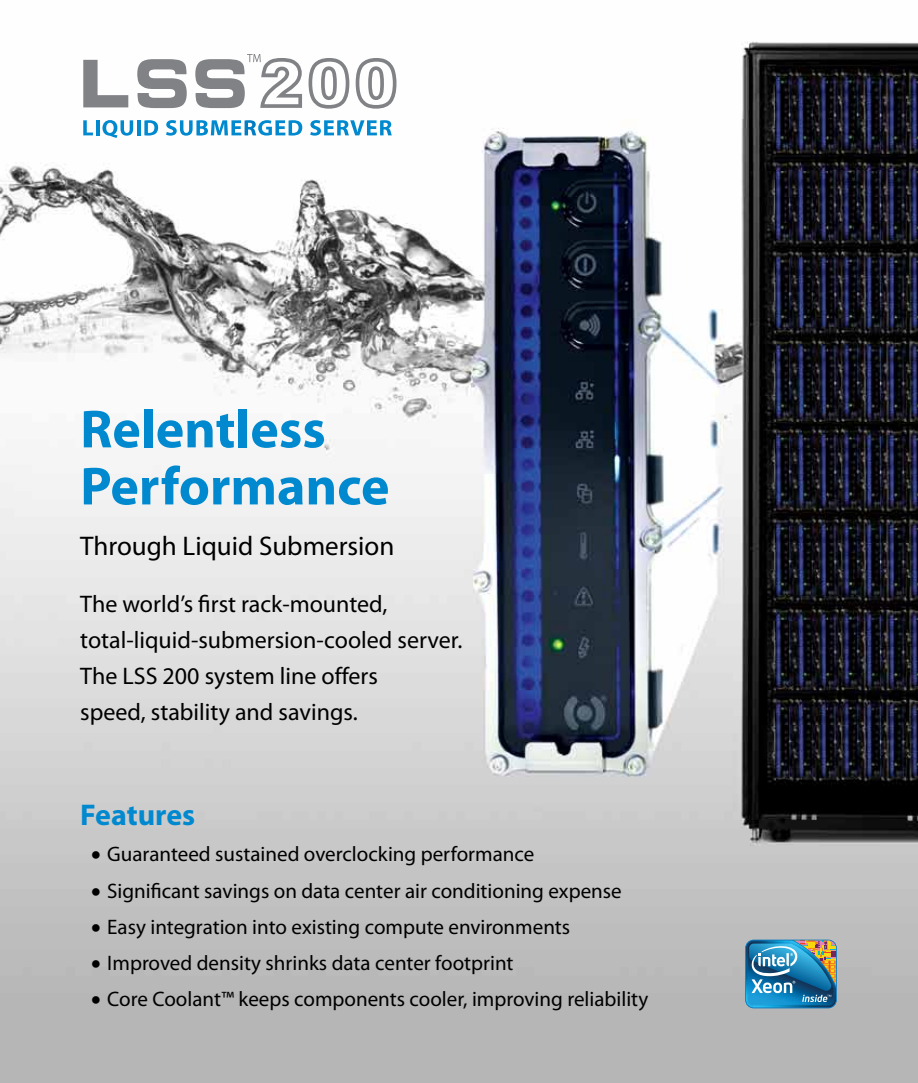
<style>
.page{position:relative;width:918px;height:1083px;background:#fff}
.page>*{position:absolute;margin:0;border:0;box-sizing:border-box;transform-origin:0 0}
.t1{font:700 54px/57px "Myriad Pro";color:#0089cf}
.t2{font:700 30px "Myriad Pro";color:#0089cf}
.t3{font:27px "Myriad Pro";color:#000}
.t4{font:24px/36px "Myriad Pro";color:#000}
.t5{font:21px "Myriad Pro";color:#000}
</style>
<div class="page">
<img style="left:0;top:41px;width:917px;height:1041px">
<img style="left:745px;top:939px;width:91px;height:68px">
<svg style="left:83px;top:60px;width:45px;height:47px"></svg>
<svg style="left:137px;top:59px;width:50px;height:49px"></svg>
<svg style="left:195px;top:54px;width:107px;height:54px"></svg>
<svg style="left:308px;top:58px;width:41px;height:51px"></svg>
<svg style="left:355px;top:58px;width:41px;height:51px"></svg>
<svg style="left:83px;top:120px;width:10px;height:15px"></svg>
<hr style="left:96px;top:120px;width:3px;height:15px;background:#0089cf">
<svg style="left:102px;top:120px;width:31px;height:18px"></svg>
<hr style="left:137px;top:120px;width:3px;height:15px;background:#0089cf">
<svg style="left:144px;top:120px;width:14px;height:15px"></svg>
<svg style="left:166px;top:120px;width:136px;height:16px"></svg>
<svg style="left:310px;top:120px;width:81px;height:16px"></svg>
<h1 class="t1" style="left:80px;top:399px;width:310px">Relentless<br>Performance</h1>
<p class="t3" style="left:80px;top:529px;width:315px">Through Liquid Submersion</p>
<p class="t4" style="left:80px;top:585px;width:383px">The world’s first rack-mounted, total-liquid-submersion-cooled server.<br>The LSS 200 system line offers<br>speed, stability and savings.</p>
<h2 class="t2" style="left:80px;top:795px;width:116px">Features</h2>
<p class="t5" style="left:91px;top:841px;width:444px">• Guaranteed sustained overclocking performance</p>
<p class="t5" style="left:91px;top:877px;width:532px">• Significant savings on data center air conditioning expense</p>
<p class="t5" style="left:91px;top:913px;width:480px">• Easy integration into existing compute environments</p>
<p class="t5" style="left:91px;top:949px;width:424px">• Improved density shrinks data center footprint</p>
<p class="t5" style="left:91px;top:985px;width:558px">• Core Coolant™ keeps components cooler, improving reliability</p>
</div>
